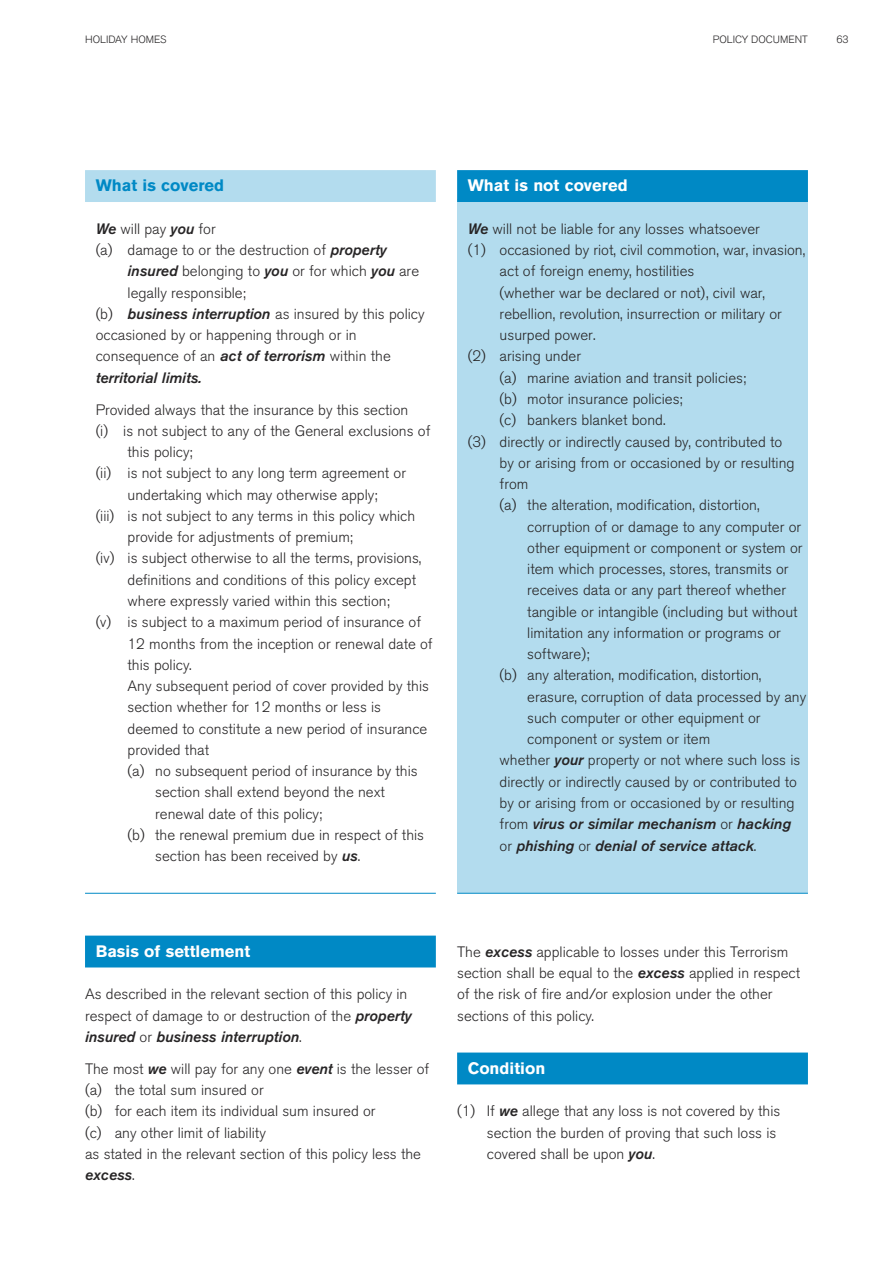
<style>
.page{position:relative;width:893px;height:1263px;background:#fff}
.page>*{position:absolute;margin:0;border:0;box-sizing:border-box;transform-origin:0 0}
.t1{font:700 16.5px "Akzidenz Grotesk BQ";color:#fff}
.t2{font:700 16.5px "Akzidenz Grotesk BQ";color:#0089c5}
.t3{font:300 15px/21.3px "Akzidenz Grotesk BQ";color:#272526}
.t4{font:italic 15px/21.3px "Akzidenz Grotesk BQ Med";color:#272526}
.t5{font:300 10.5px "Akzidenz Grotesk BQ";color:#272526}
.s1{font-family:"Akzidenz Grotesk BQ Med";font-weight:400;font-style:italic}
.s2{font-family:"Akzidenz Grotesk BQ";font-weight:300;font-style:normal}
</style>
<div class="page">
<div style="left:457px;top:200px;width:351px;height:693px;background:#b3dcee"></div>
<div style="left:85px;top:170px;width:351px;height:32px;background:#b3dcee"></div>
<hr style="left:85px;top:893px;width:351px;height:1px;background:#0089c5">
<div style="left:457px;top:170px;width:351px;height:32px;background:#0089c5"></div>
<hr style="left:457px;top:893px;width:351px;height:1px;background:#0089c5">
<div style="left:85px;top:935px;width:351px;height:32px;background:#0089c5"></div>
<div style="left:457px;top:1052px;width:351px;height:32px;background:#0089c5"></div>
<p class="t5" style="left:85px;top:35px;width:83px">HOLIDAY HOMES</p>
<p class="t5" style="left:713px;top:35px;width:97px">POLICY DOCUMENT</p>
<p class="t5" style="left:836px;top:35px;width:14px">63</p>
<p class="t2" style="left:96px;top:180px;width:130px">What is covered</p>
<p class="t3" style="left:96px;top:220px;width:122px"><span class="s1">We</span> will pay <span class="s1">you</span> for</p>
<p class="t3" style="left:96px;top:241px;width:292px">(a) damage to or the destruction of <span class="s1">property</span></p>
<p class="t3" style="left:128px;top:262px;width:293px"><span class="s1">insured</span> belonging to <span class="s1">you</span> or for which <span class="s1">you</span> are</p>
<p class="t3" style="left:128px;top:284px;width:120px">legally responsible;</p>
<p class="t3" style="left:96px;top:305px;width:330px">(b) <span class="s1">business interruption</span> as insured by this policy</p>
<p class="t3" style="left:96px;top:326px;width:262px">occasioned by or happening through or in</p>
<p class="t3" style="left:96px;top:347px;width:297px">consequence of an <span class="s1">act of terrorism</span> within the</p>
<p class="t4" style="left:96px;top:368px;width:108px">territorial limits.</p>
<p class="t3" style="left:96px;top:400px;width:314px">Provided always that the insurance by this section</p>
<p class="t3" style="left:96px;top:422px;width:336px">(i) is not subject to any of the General exclusions of</p>
<p class="t3" style="left:128px;top:443px;width:67px">this policy;</p>
<p class="t3" style="left:96px;top:464px;width:312px">(ii) is not subject to any long term agreement or</p>
<p class="t3" style="left:128px;top:486px;width:251px">undertaking which may otherwise apply;</p>
<p class="t3" style="left:96px;top:507px;width:321px">(iii) is not subject to any terms in this policy which</p>
<p class="t3" style="left:128px;top:528px;width:227px">provide for adjustments of premium;</p>
<p class="t3" style="left:96px;top:549px;width:327px">(iv) is subject otherwise to all the terms, provisions,</p>
<p class="t3" style="left:128px;top:571px;width:290px">definitions and conditions of this policy except</p>
<p class="t3" style="left:128px;top:592px;width:264px">where expressly varied within this section;</p>
<p class="t3" style="left:96px;top:613px;width:327px">(v) is subject to a maximum period of insurance of</p>
<p class="t3" style="left:128px;top:634px;width:307px">12 months from the inception or renewal date of</p>
<p class="t3" style="left:128px;top:656px;width:66px">this policy.</p>
<p class="t3" style="left:128px;top:677px;width:303px">Any subsequent period of cover provided by this</p>
<p class="t3" style="left:128px;top:698px;width:255px">section whether for 12 months or less is</p>
<p class="t3" style="left:128px;top:719px;width:301px">deemed to constitute a new period of insurance</p>
<p class="t3" style="left:128px;top:741px;width:83px">provided that</p>
<p class="t3" style="left:128px;top:762px;width:292px">(a) no subsequent period of insurance by this</p>
<p class="t3" style="left:155px;top:783px;width:231px">section shall extend beyond the next</p>
<p class="t3" style="left:155px;top:804px;width:169px">renewal date of this policy;</p>
<p class="t3" style="left:128px;top:826px;width:298px">(b) the renewal premium due in respect of this</p>
<p class="t3" style="left:155px;top:847px;width:207px">section has been received by <span class="s1">us</span>.</p>
<p class="t1" style="left:468px;top:180px;width:161px">What is not covered</p>
<p class="t3" style="left:468px;top:220px;width:294px"><span class="s1">We</span> will not be liable for any losses whatsoever</p>
<p class="t3" style="left:468px;top:241px;width:339px">(1) occasioned by riot, civil commotion, war, invasion,</p>
<p class="t3" style="left:500px;top:262px;width:196px">act of foreign enemy, hostilities</p>
<p class="t3" style="left:500px;top:284px;width:267px">(whether war be declared or not), civil war,</p>
<p class="t3" style="left:500px;top:305px;width:284px">rebellion, revolution, insurrection or military or</p>
<p class="t3" style="left:500px;top:326px;width:97px">usurped power.</p>
<p class="t3" style="left:468px;top:347px;width:115px">(2) arising under</p>
<p class="t3" style="left:500px;top:369px;width:248px">(a) marine aviation and transit policies;</p>
<p class="t3" style="left:500px;top:390px;width:185px">(b) motor insurance policies;</p>
<p class="t3" style="left:500px;top:411px;width:167px">(c) bankers blanket bond.</p>
<p class="t3" style="left:468px;top:432px;width:316px">(3) directly or indirectly caused by, contributed to</p>
<p class="t3" style="left:500px;top:454px;width:297px">by or arising from or occasioned by or resulting</p>
<p class="t3" style="left:500px;top:475px;width:30px">from</p>
<p class="t3" style="left:500px;top:496px;width:261px">(a) the alteration, modification, distortion,</p>
<p class="t3" style="left:527px;top:517px;width:275px">corruption of or damage to any computer or</p>
<p class="t3" style="left:527px;top:539px;width:277px">other equipment or component or system or</p>
<p class="t3" style="left:527px;top:560px;width:263px">item which processes, stores, transmits or</p>
<p class="t3" style="left:527px;top:581px;width:260px">receives data or any part thereof whether</p>
<p class="t3" style="left:527px;top:602px;width:272px">tangible or intangible (including but without</p>
<p class="t3" style="left:527px;top:624px;width:255px">limitation any information or programs or</p>
<p class="t3" style="left:527px;top:645px;width:64px">software);</p>
<p class="t3" style="left:500px;top:666px;width:263px">(b) any alteration, modification, distortion,</p>
<p class="t3" style="left:527px;top:687px;width:281px">erasure, corruption of data processed by any</p>
<p class="t3" style="left:527px;top:709px;width:235px">such computer or other equipment or</p>
<p class="t3" style="left:527px;top:730px;width:185px">component or system or item</p>
<p class="t3" style="left:500px;top:751px;width:302px">whether <span class="s1">your</span> property or not where such loss is</p>
<p class="t3" style="left:500px;top:773px;width:299px">directly or indirectly caused by or contributed to</p>
<p class="t3" style="left:500px;top:794px;width:297px">by or arising from or occasioned by or resulting</p>
<p class="t4" style="left:500px;top:815px;width:293px"><span class="s2">from</span> virus or similar mechanism <span class="s2">or</span> hacking <span class="s2">or</span> phishing <span class="s2">or</span> denial of service attack<span class="s2">.</span></p>
<p class="t1" style="left:96px;top:945px;width:156px">Basis of settlement</p>
<p class="t3" style="left:85px;top:985px;width:328px">As described in the relevant section of this policy in respect of damage to or destruction of the <span class="s1">property</span></p>
<p class="t4" style="left:85px;top:1027px;width:218px">insured <span class="s2">or</span> business interruption<span class="s2">.</span></p>
<p class="t3" style="left:85px;top:1060px;width:346px">The most <span class="s1">we</span> will pay for any one <span class="s1">event</span> is the lesser of (a) the total sum insured or<br>(b) for each item its individual sum insured or<br>(c) any other limit of liability<br>as stated in the relevant section of this policy less the</p>
<p class="t4" style="left:85px;top:1165px;width:51px">excess<span class="s2">.</span></p>
<p class="t3" style="left:457px;top:943px;width:344px">The <span class="s1">excess</span> applicable to losses under this Terrorism section shall be equal to the <span class="s1">excess</span> applied in respect of the risk of fire and/or explosion under the other sections of this policy.</p>
<p class="t1" style="left:468px;top:1062px;width:79px">Condition</p>
<p class="t3" style="left:487px;top:1102px;width:295px;text-indent:-30px">(1) If <span class="s1">we</span> allege that any loss is not covered by this section the burden of proving that such loss is covered shall be upon <span class="s1">you</span>.</p>
</div>
